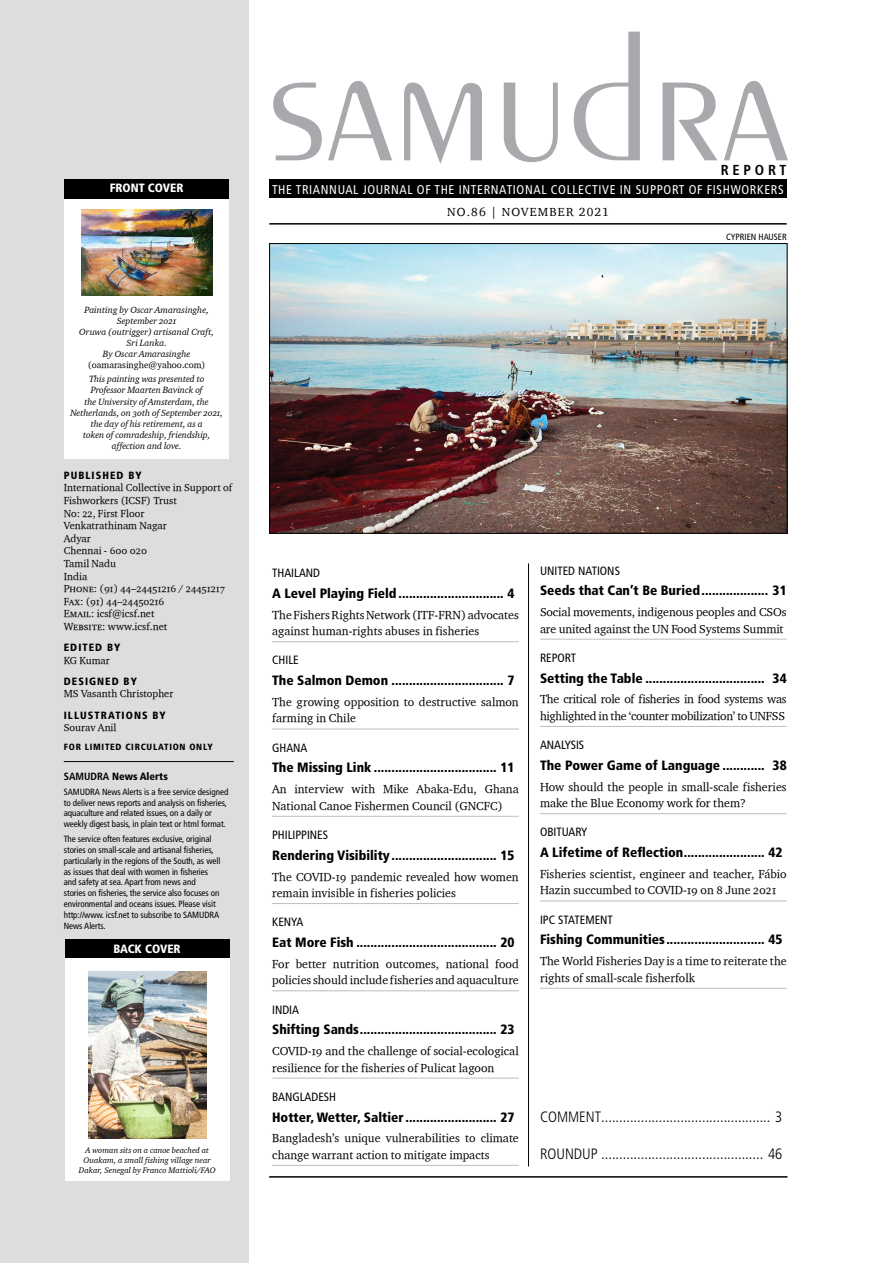
<style>
.page{position:relative;width:893px;height:1263px;background:#fff}
.page>*{position:absolute;margin:0;border:0;box-sizing:border-box;transform-origin:0 0}
.t1{font:300 condensed 15px "Frutiger LT Std";color:#000}
.t2{font:700 condensed 14.55px "Frutiger LT Std";letter-spacing:.26em;color:#000}
.t3{font:900 condensed 13.5px "Frutiger LT Std";color:#000}
.t4{font:condensed 12.75px "Frutiger LT Std";letter-spacing:.05em;color:#fff}
.t5{font:12px/16.5px "Charter OSITCTT";color:#000}
.t6{font:condensed 12px "Frutiger LT Std";color:#000}
.t7{font:12px/16.5px "Charter OSITCTT";letter-spacing:-.025em;color:#000}
.t8{font:900 condensed 12px "Frutiger LT Std";color:#fff}
.t9{font:12px "Charter ITC";letter-spacing:.1em;color:#000}
.t10{font:10.5px/12.6px "Charter OSITCTT";color:#000}
.t11{font:900 condensed 10.5px "Frutiger LT Std";letter-spacing:.1em;color:#000}
.t12{font:9.3px/11.1px "Charter OSITCTT Italic";letter-spacing:-.005em;color:#000;text-align:center}
.t13{font:9.3px "Charter OSITCTT";color:#000}
.t14{font:condensed 9px/10.8px "Frutiger LT Std";letter-spacing:-.005em;color:#000}
.t15{font:900 condensed 9px "Frutiger LT Std";color:#000}
.t16{font:8.4px/10.1px "Charter OSITCTT Italic";color:#000;text-align:center}
.s1{font-family:"Charter SCITCTT"}
.s2{font-weight:700}
</style>
<div class="page">
<svg style="left:273px;top:32px;width:515px;height:132px"></svg>
<div style="left:0;top:0;width:248px;height:1263px;background:#dcddde"></div>
<div style="left:64px;top:180px;width:165px;height:279px;background:#fff"></div>
<div style="left:64px;top:179px;width:165px;height:18px;background:#000"></div>
<div style="left:64px;top:180px;width:165px;height:18px;background:#000"></div>
<div style="left:269px;top:180px;width:517px;height:18px;background:#000"></div>
<hr style="left:269px;top:223px;width:518px;height:2px;background:#000">
<img style="left:271px;top:245px;width:514px;height:287px">
<div style="left:269px;top:243px;width:518px;height:291px;border:1px solid #000"></div>
<hr style="left:64px;top:761px;width:170px;height:1px;background:#000">
<div style="left:65px;top:940px;width:164px;height:240px;background:#fff"></div>
<div style="left:65px;top:939px;width:164px;height:19px;background:#000"></div>
<hr style="left:528px;top:563px;width:1px;height:603px;background:#000">
<hr style="left:269px;top:1176px;width:518px;height:1px;background:#000">
<hr style="left:272px;top:641px;width:247px;height:1px;background:#bcbec0">
<hr style="left:272px;top:729px;width:247px;height:1px;background:#bcbec0">
<hr style="left:272px;top:816px;width:247px;height:1px;background:#bcbec0">
<hr style="left:272px;top:903px;width:247px;height:1px;background:#bcbec0">
<hr style="left:272px;top:990px;width:247px;height:1px;background:#bcbec0">
<hr style="left:272px;top:1078px;width:247px;height:1px;background:#bcbec0">
<hr style="left:272px;top:1165px;width:247px;height:1px;background:#bcbec0">
<hr style="left:540px;top:639px;width:247px;height:1px;background:#bcbec0">
<hr style="left:540px;top:726px;width:247px;height:1px;background:#bcbec0">
<hr style="left:540px;top:813px;width:247px;height:1px;background:#bcbec0">
<hr style="left:540px;top:901px;width:247px;height:1px;background:#bcbec0">
<hr style="left:540px;top:988px;width:247px;height:1px;background:#bcbec0">
<img style="left:81px;top:209px;width:131px;height:86px">
<img style="left:88px;top:971px;width:119px;height:168px">
<p class="t8" style="left:110px;top:183px;width:75px">front Cover</p>
<p class="t12" style="left:79px;top:304px;width:137px">Painting by Oscar Amarasinghe,<br>September 2021<br>Oruwa (outrigger) artisanal Craft,<br>Sri Lanka.<br>By Oscar Amarasinghe</p>
<p class="t13" style="left:88px;top:359px;width:119px">(oamarasinghe@yahoo.com)</p>
<p class="t12" style="left:70px;top:373px;width:154px">This painting was presented to<br>Professor Maarten Bavinck of<br>the University of Amsterdam, the<br>Netherlands, on 30th of September 2021, the day of his retirement, as a<br>token of comradeship, friendship, affection and love.</p>
<p class="t11" style="left:64px;top:469px;width:79px">Published by</p>
<p class="t10" style="left:64px;top:481px;width:170px">International Collective in Support of<br>Fishworkers (ICSF) Trust<br>No: 22, First Floor<br>Venkatrathinam Nagar<br>Adyar<br>Chennai - 600 020<br>Tamil Nadu<br>India<br><span class="s1">Phone:</span> (91) 44–24451216 / 24451217<br><span class="s1">Fax:</span> (91) 44–24450216<br><span class="s1">Email:</span> icsf@icsf.net<br><span class="s1">Website:</span> www.icsf.net</p>
<p class="t11" style="left:64px;top:641px;width:58px">Edited by</p>
<p class="t10" style="left:64px;top:654px;width:48px">KG Kumar</p>
<p class="t11" style="left:64px;top:675px;width:75px">Designed by</p>
<p class="t10" style="left:64px;top:687px;width:111px">MS Vasanth Christopher</p>
<p class="t11" style="left:64px;top:709px;width:104px">illustrations by</p>
<p class="t10" style="left:64px;top:721px;width:54px">Sourav Anil</p>
<p class="t15" style="left:64px;top:742px;width:7px">FOR</p>
<p class="t15" style="left:85px;top:742px;width:23px">LIMITED</p>
<p class="t15" style="left:125px;top:742px;width:28px">CIRCULATION</p>
<p class="t15" style="left:189px;top:742px;width:7px">ONLY</p>
<p class="t11" style="left:64px;top:770px;width:106px"><span class="s2">SAMUDRA</span> News Alerts</p>
<p class="t14" style="left:64px;top:786px;width:166px">SAMUDRA News Alerts is a free service designed to deliver news reports and analysis on fisheries, aquaculture and related issues, on a daily or weekly digest basis, in plain text or html format.</p>
<p class="t14" style="left:64px;top:834px;width:158px">The service often features exclusive, original stories on small-scale and artisanal fisheries, particularly in the regions of the South, as well as issues that deal with women in fisheries and safety at sea. Apart from news and<br>stories on fisheries, the service also focuses on environmental and oceans issues. Please visit http://www. icsf.net to subscribe to SAMUDRA News Alerts.</p>
<p class="t8" style="left:114px;top:942px;width:69px">BACK Cover</p>
<p class="t16" style="left:79px;top:1145px;width:138px">A woman sits on a canoe beached at<br>Ouakam, a small fishing village near<br>Dakar, Senegal by Franco Mattioli/FAO</p>
<p class="t2" style="left:721px;top:161px;width:67px">REPORT</p>
<p class="t4" style="left:272px;top:182px;width:513px">the triannual journal of the international collective in support of fishworkers</p>
<p class="t14" style="left:726px;top:232px;width:15px">CYPRIEN</p>
<p class="t14" style="left:758px;top:232px;width:6px">HAUSER</p>
<p class="t9" style="left:447px;top:204px;width:163px">No.86 | NOVEMBER 2021</p>
<p class="t6" style="left:272px;top:566px;width:48px">Thailand</p>
<p class="t3" style="left:272px;top:585px;width:244px">A Level Playing Field.............................. 4</p>
<p class="t5" style="left:272px;top:606px;width:248px">The Fishers Rights Network (ITF-FRN) advocates against human-rights abuses in fisheries</p>
<p class="t6" style="left:272px;top:653px;width:28px">Chile</p>
<p class="t3" style="left:272px;top:672px;width:244px">The Salmon Demon ................................ 7</p>
<p class="t5" style="left:272px;top:693px;width:248px">The growing opposition to destructive salmon farming in Chile</p>
<p class="t6" style="left:272px;top:740px;width:37px">Ghana</p>
<p class="t3" style="left:272px;top:760px;width:244px">The Missing Link ................................... 11</p>
<p class="t5" style="left:272px;top:780px;width:248px">An interview with Mike Abaka-Edu, Ghana<br>National Canoe Fishermen Council (GNCFC)</p>
<p class="t6" style="left:272px;top:828px;width:58px">Philippines</p>
<p class="t3" style="left:272px;top:847px;width:244px">Rendering Visibility.............................. 15</p>
<p class="t5" style="left:272px;top:868px;width:248px">The COVID-19 pandemic revealed how women remain invisible in fisheries policies</p>
<p class="t6" style="left:272px;top:915px;width:33px">Kenya</p>
<p class="t3" style="left:272px;top:934px;width:244px">Eat More Fish ........................................ 20</p>
<p class="t5" style="left:272px;top:955px;width:248px">For better nutrition outcomes, national food policies should include fisheries and aquaculture</p>
<p class="t6" style="left:272px;top:1002px;width:28px">India</p>
<p class="t3" style="left:272px;top:1021px;width:244px">Shifting Sands....................................... 23</p>
<p class="t5" style="left:272px;top:1042px;width:248px">COVID-19 and the challenge of social-ecological resilience for the fisheries of Pulicat lagoon</p>
<p class="t6" style="left:272px;top:1090px;width:66px">Bangladesh</p>
<p class="t3" style="left:272px;top:1109px;width:244px">Hotter, Wetter, Saltier.......................... 27</p>
<p class="t5" style="left:272px;top:1130px;width:248px">Bangladesh’s unique vulnerabilities to climate change warrant action to mitigate impacts</p>
<p class="t6" style="left:540px;top:563px;width:81px">United Nations</p>
<p class="t3" style="left:540px;top:582px;width:248px">Seeds that Can’t Be Buried................... 31</p>
<p class="t5" style="left:540px;top:603px;width:248px">Social movements, indigenous peoples and CSOs are united against the UN Food Systems Summit</p>
<p class="t6" style="left:540px;top:651px;width:38px">Report</p>
<p class="t3" style="left:540px;top:670px;width:248px">Setting the Table .................................. 34</p>
<p class="t7" style="left:540px;top:691px;width:248px">The critical role of fisheries in food systems was highlighted in the ‘counter mobilization’ to UNFSS</p>
<p class="t6" style="left:540px;top:738px;width:46px">Analysis</p>
<p class="t3" style="left:540px;top:757px;width:248px">The Power Game of Language ............ 38</p>
<p class="t5" style="left:540px;top:778px;width:248px">How should the people in small-scale fisheries make the Blue Economy work for them?</p>
<p class="t6" style="left:540px;top:825px;width:47px">Ob ituary</p>
<p class="t3" style="left:540px;top:844px;width:244px">A Lifetime of Reflection....................... 42</p>
<p class="t5" style="left:540px;top:865px;width:248px">Fisheries scientist, engineer and teacher, Fábio<br>Hazin succumbed to COVID-19 on 8 June 2021</p>
<p class="t6" style="left:540px;top:912px;width:74px">IPC Statement</p>
<p class="t3" style="left:540px;top:931px;width:244px">Fishing Communities ............................ 45</p>
<p class="t5" style="left:540px;top:952px;width:248px">The World Fisheries Day is a time to reiterate the rights of small-scale fisherfolk</p>
<p class="t1" style="left:540px;top:1108px;width:244px">COMMENT............................................... 3</p>
<p class="t1" style="left:540px;top:1146px;width:244px">ROUNDUP ............................................. 46</p>
</div>
